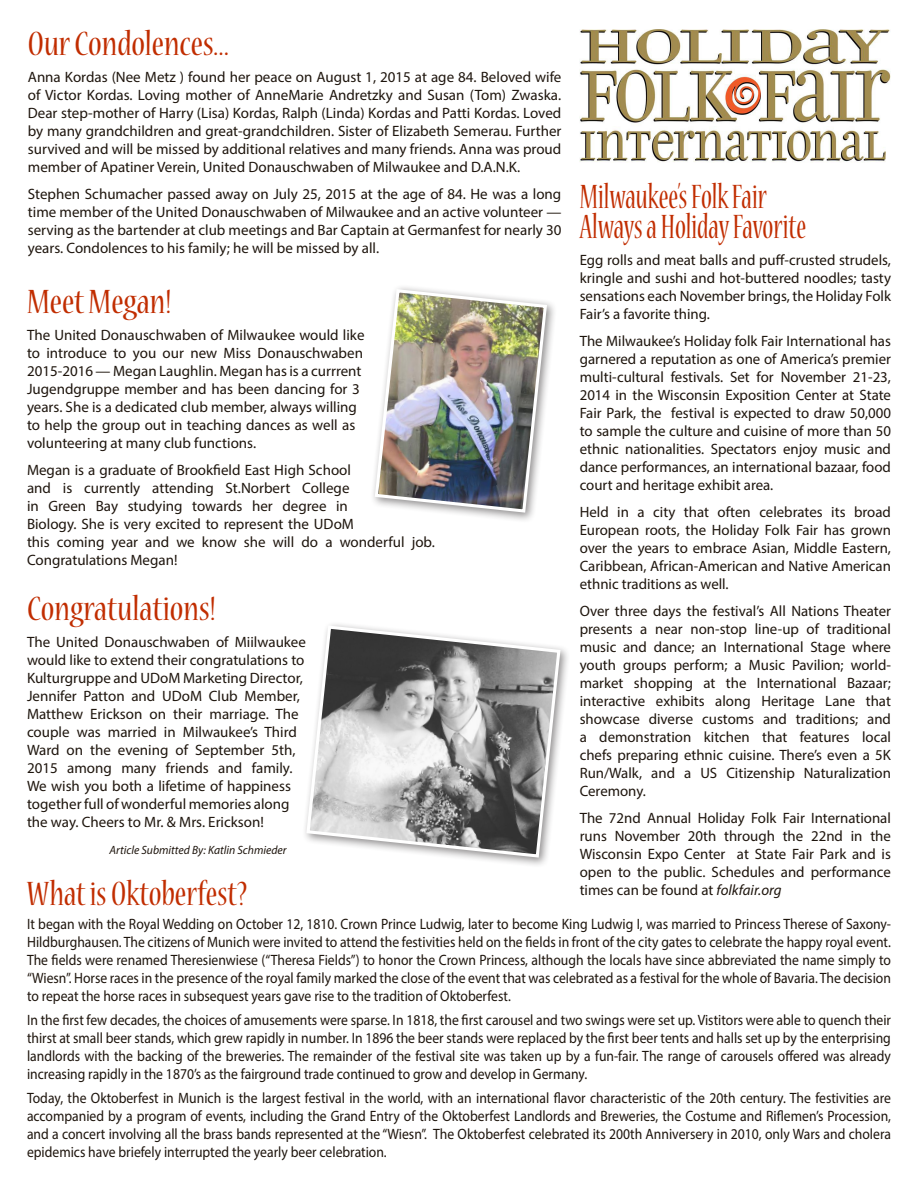
<style>
.page{position:relative;width:918px;height:1188px;background:#fff}
.page>*{position:absolute;margin:0;border:0;box-sizing:border-box;transform-origin:0 0}
.Text{font:condensed 37.5px "Nueva Std";color:#c12d00}
.Text-2{font:condensed 37.5px "Nueva Std";color:#c12d00;scale:.8 1}
.Text-3{font:condensed 37.5px "Nueva Std";color:#c12d00;scale:.94 1}
.Text-4{font:15px/18px "Myriad Pro";color:#1e150d;text-align:justify}
.Text-5{font:15px/18px "Myriad Pro";color:#1e150d;text-align:justify;scale:.91 1}
.Text-6{font:italic 12px "Myriad Pro";color:#1e150d}
.s1{font-style:italic}
</style>
<div class="page">
<div style="left:370px;top:284px;width:187px;height:239px;background:#231f20;opacity:.5"></div>
<img style="left:373px;top:287px;width:176px;height:227px">
<div style="left:301px;top:620px;width:270px;height:248px;background:#231f20;opacity:.5"></div>
<svg style="left:305px;top:624px;width:257px;height:235px"></svg>
<img style="left:580px;top:29px;width:311px;height:134px">
<p class="Text" style="left:28px;top:26px;width:203px">Our Condolences...</p>
<p class="Text-4" style="left:28px;top:67px;width:535px">Anna Kordas (Nee Metz ) found her peace on August 1, 2015 at age 84. Beloved wife of Victor Kordas. Loving mother of AnneMarie Andretzky and Susan (Tom) Zwaska.<br>Dear step-mother of Harry (Lisa) Kordas, Ralph (Linda) Kordas and Patti Kordas. Loved by many grandchildren and great-grandchildren. Sister of Elizabeth Semerau. Further survived and will be missed by additional relatives and many friends. Anna was proud member of Apatiner Verein, United Donauschwaben of Milwaukee and D.A.N.K.</p>
<p class="Text-4" style="left:28px;top:184px;width:535px">Stephen Schumacher passed away on July 25, 2015 at the age of 84. He was a long time member of the United Donauschwaben of Milwaukee and an active volunteer — serving as the bartender at club meetings and Bar Captain at Germanfest for nearly 30 years. Condolences to his family; he will be missed by all.</p>
<p class="Text-2" style="left:580px;top:180px;width:235px">Milwaukee’s Folk Fair</p>
<p class="Text-2" style="left:580px;top:210px;width:285px">Always a Holiday Favorite</p>
<p class="Text-4" style="left:580px;top:251px;width:313px">Egg rolls and meat balls and puff-crusted strudels, kringle and sushi and hot-buttered noodles; tasty sensations each November brings, the Holiday Folk Fair’s a favorite thing.</p>
<p class="Text-4" style="left:580px;top:332px;width:313px">The Milwaukee’s Holiday folk Fair International has garnered a reputation as one of America’s premier multi-cultural festivals. Set for November 21-23, 2014 in the Wisconsin Exposition Center at State Fair Park, the festival is expected to draw 50,000 to sample the culture and cuisine of more than 50 ethnic nationalities. Spectators enjoy music and dance performances, an international bazaar, food court and heritage exhibit area.</p>
<p class="Text-4" style="left:580px;top:503px;width:313px">Held in a city that often celebrates its broad European roots, the Holiday Folk Fair has grown over the years to embrace Asian, Middle Eastern, Caribbean, African-American and Native American ethnic traditions as well.</p>
<p class="Text-4" style="left:580px;top:602px;width:313px">Over three days the festival’s All Nations Theater presents a near non-stop line-up of traditional music and dance; an International Stage where youth groups perform; a Music Pavilion; world&shy;market shopping at the International Bazaar; interactive exhibits along Heritage Lane that showcase diverse customs and traditions; and a demonstration kitchen that features local chefs preparing ethnic cuisine. There’s even a 5K Run/Walk, and a US Citizenship Naturalization Ceremony.</p>
<p class="Text-4" style="left:580px;top:809px;width:313px">The 72nd Annual Holiday Folk Fair International runs November 20th through the 22nd in the Wisconsin Expo Center at State Fair Park and is open to the public. Schedules and performance</p>
<p class="Text" style="left:27px;top:285px;width:146px">Meet Megan!</p>
<p class="Text-4" style="left:27px;top:326px;width:339px;text-align:left">The United Donauschwaben of Milwaukee would like to introduce to you our new Miss Donauschwaben 2015-2016 — Megan Laughlin. Megan has is a currrent Jugendgruppe member and has been dancing for 3 years. She is a dedicated club member, always willing to help the group out in teaching dances as well as volunteering at many club functions.</p>
<p class="Text-4" style="left:27px;top:461px;width:409px;text-align:left">Megan is a graduate of Brookfield East High School<br>and is currently attending St.Norbert College<br>in Green Bay studying towards her degree in<br>Biology. She is very excited to represent the UDoM<br>this coming year and we know she will do a wonderful job.<br>Congratulations Megan!</p>
<p class="Text" style="left:27px;top:592px;width:190px">Congratulations!</p>
<p class="Text-4" style="left:27px;top:633px;width:281px;text-align:left">The United Donauschwaben of Miilwaukee would like to extend their congratulations to Kulturgruppe and UDoM Marketing Director, Jennifer Patton and UDoM Club Member, Matthew Erickson on their marriage. The couple was married in Milwaukee’s Third Ward on the evening of September 5th, 2015 among many friends and family.<br>We wish you both a lifetime of happiness together full of wonderful memories along the way. Cheers to Mr. &amp; Mrs. Erickson!</p>
<p class="Text-6" style="left:110px;top:843px;width:178px">Article Submitted By: Katlin Schmieder</p>
<p class="Text-3" style="left:27px;top:877px;width:236px">What is Oktoberfest?</p>
<p class="Text-4" style="left:580px;top:881px;width:203px">times can be found at <span class="s1">folkfair.org</span></p>
<p class="Text-5" style="left:27px;top:915px;width:951px">It began with the Royal Wedding on October 12, 1810. Crown Prince Ludwig, later to become King Ludwig I, was married to Princess Therese of Saxony-Hildburghausen. The citizens of Munich were invited to attend the festivities held on the fields in front of the city gates to celebrate the happy royal event.<br>The fields were renamed Theresienwiese (“Theresa Fields”) to honor the Crown Princess, although the locals have since abbreviated the name simply to “Wiesn”. Horse races in the presence of the royal family marked the close of the event that was celebrated as a festival for the whole of Bavaria. The decision to repeat the horse races in subsequest years gave rise to the tradition of Oktoberfest.</p>
<p class="Text-5" style="left:27px;top:1011px;width:951px">In the first few decades, the choices of amusements were sparse. In 1818, the first carousel and two swings were set up. Vistitors were able to quench their thirst at small beer stands, which grew rapidly in number. In 1896 the beer stands were replaced by the first beer tents and halls set up by the enterprising landlords with the backing of the breweries. The remainder of the festival site was taken up by a fun-fair. The range of carousels offered was already increasing rapidly in the 1870’s as the fairground trade continued to grow and develop in Germany.</p>
<p class="Text-5" style="left:27px;top:1089px;width:951px">Today, the Oktoberfest in Munich is the largest festival in the world, with an international flavor characteristic of the 20th century. The festivities are accompanied by a program of events, including the Grand Entry of the Oktoberfest Landlords and Breweries, the Costume and Riflemen’s Procession, and a concert involving all the brass bands represented at the “Wiesn”. The Oktoberfest celebrated its 200th Anniversery in 2010, only Wars and cholera epidemics have briefely interrupted the yearly beer celebration.</p>
</div>
